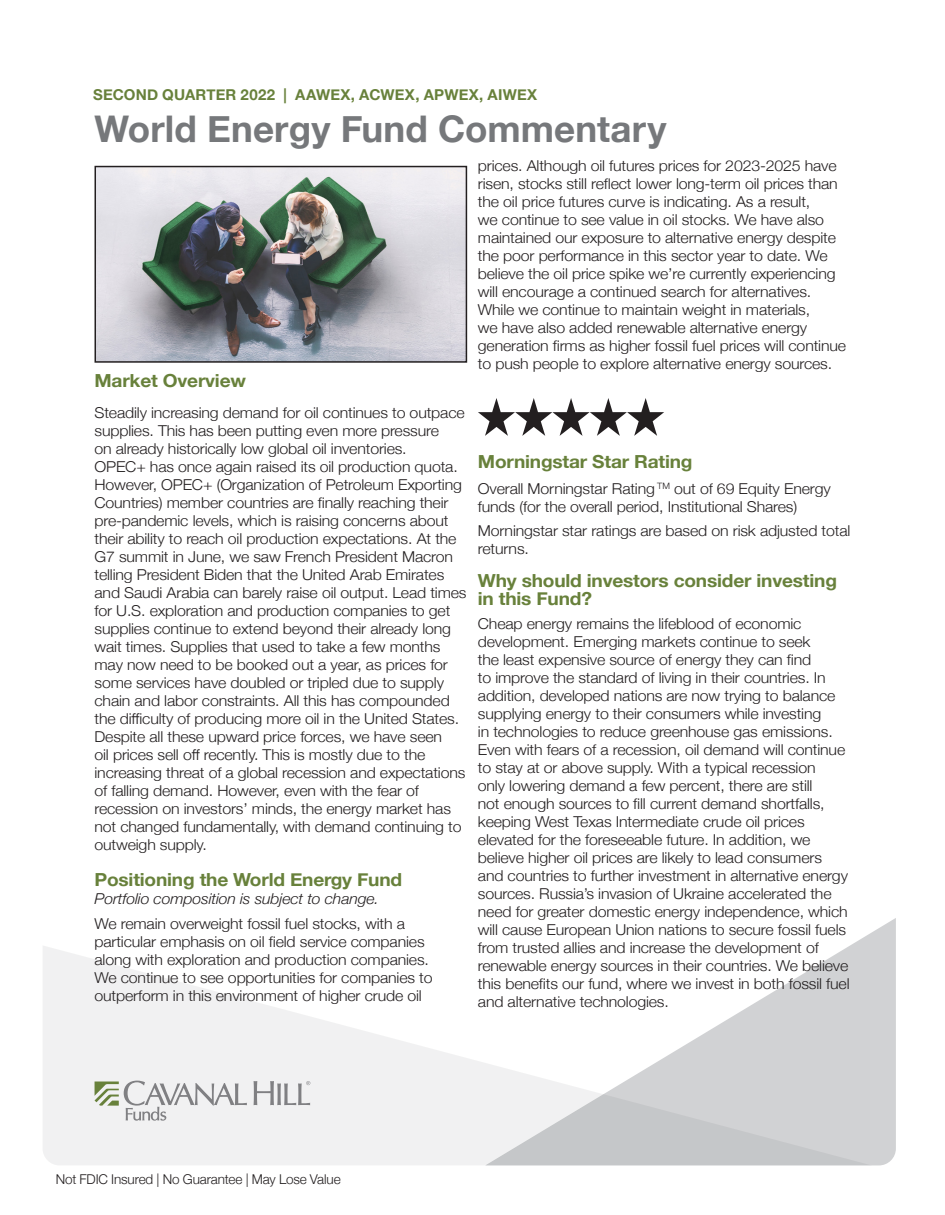
<style>
.page{position:relative;width:945px;height:1215px;background:#fff}
.page>*{position:absolute;margin:0;border:0;box-sizing:border-box;transform-origin:0 0}
.Main_Headline{font:700 36.75px "Helvetica Neue";letter-spacing:.005em;color:#76787b}
.Body_Copy{font:700 18px/18px "Helvetica Neue";letter-spacing:-.01em;color:#68813b;scale:1.06 1}
.Body_Copy-2{font:300 15px/18px "Helvetica Neue";letter-spacing:-.01em;color:#231f20;scale:1.06 1}
.Product_Tag__Optiona{font:700 15px "Helvetica Neue";letter-spacing:.01em;color:#68813b}
.Body_Copy-3{font:italic 300 15px "Helvetica Neue";letter-spacing:-.01em;color:#231f20;scale:1.06 1}
.t1{font:300 13.5px "Helvetica Neue";letter-spacing:-.01em;color:#231f20}
</style>
<div class="page">
<svg style="left:43px;top:946px;width:442px;height:219px;fill:#f1f1f2"></svg>
<svg style="left:485px;top:918px;width:411px;height:247px"></svg>
<svg style="left:95px;top:1081px;width:215px;height:40px"></svg>
<svg style="left:478px;top:398px;width:186px;height:38px"></svg>
<img style="left:98px;top:169px;width:366px;height:191px">
<div style="left:95px;top:166px;width:372px;height:197px;border:2px solid #231f20"></div>
<p class="Product_Tag__Optiona" style="left:93px;top:83px;width:446px">SECOND QUARTER 2022 | AAWEX, ACWEX, APWEX, AIWEX</p>
<p class="Main_Headline" style="left:95px;top:100px;width:573px">World Energy Fund Commentary</p>
<p class="Body_Copy" style="left:95px;top:372px;width:144px">Market Overview</p>
<p class="Body_Copy-2" style="left:95px;top:403px;width:353px">Steadily increasing demand for oil continues to outpace supplies. This has been putting even more pressure<br>on already historically low global oil inventories.<br>OPEC+ has once again raised its oil production quota.<br>However, OPEC+ (Organization of Petroleum Exporting Countries) member countries are finally reaching their pre-pandemic levels, which is raising concerns about their ability to reach oil production expectations. At the G7 summit in June, we saw French President Macron telling President Biden that the United Arab Emirates and Saudi Arabia can barely raise oil output. Lead times for U.S. exploration and production companies to get supplies continue to extend beyond their already long wait times. Supplies that used to take a few months may now need to be booked out a year, as prices for some services have doubled or tripled due to supply chain and labor constraints. All this has compounded the difficulty of producing more oil in the United States.<br>Despite all these upward price forces, we have seen<br>oil prices sell off recently. This is mostly due to the increasing threat of a global recession and expectations of falling demand. However, even with the fear of recession on investors’ minds, the energy market has not changed fundamentally, with demand continuing to outweigh supply.</p>
<p class="Body_Copy" style="left:95px;top:871px;width:292px">Positioning the World Energy Fund</p>
<p class="Body_Copy-3" style="left:95px;top:886px;width:270px">Portfolio composition is subject to change.</p>
<p class="Body_Copy-2" style="left:95px;top:914px;width:320px">We remain overweight fossil fuel stocks, with a particular emphasis on oil field service companies along with exploration and production companies.<br>We continue to see opportunities for companies to outperform in this environment of higher crude oil</p>
<p class="Body_Copy-2" style="left:478px;top:155px;width:349px">prices. Although oil futures prices for 2023-2025 have risen, stocks still reflect lower long-term oil prices than the oil price futures curve is indicating. As a result,<br>we continue to see value in oil stocks. We have also maintained our exposure to alternative energy despite the poor performance in this sector year to date. We believe the oil price spike we’re currently experiencing will encourage a continued search for alternatives.<br>While we continue to maintain weight in materials,<br>we have also added renewable alternative energy generation firms as higher fossil fuel prices will continue to push people to explore alternative energy sources.</p>
<p class="Body_Copy" style="left:478px;top:454px;width:204px">Morningstar Star Rating</p>
<p class="Body_Copy-2" style="left:478px;top:479px;width:334px">Overall Morningstar Rating <sup>TM</sup> out of 69 Equity Energy funds (for the overall period, Institutional Shares)</p>
<p class="Body_Copy-2" style="left:478px;top:521px;width:353px">Morningstar star ratings are based on risk adjusted total returns.</p>
<p class="Body_Copy" style="left:478px;top:572px;width:340px">Why should investors consider investing in this Fund?</p>
<p class="Body_Copy-2" style="left:478px;top:614px;width:352px">Cheap energy remains the lifeblood of economic development. Emerging markets continue to seek<br>the least expensive source of energy they can find<br>to improve the standard of living in their countries. In addition, developed nations are now trying to balance supplying energy to their consumers while investing<br>in technologies to reduce greenhouse gas emissions.<br>Even with fears of a recession, oil demand will continue to stay at or above supply. With a typical recession<br>only lowering demand a few percent, there are still<br>not enough sources to fill current demand shortfalls, keeping West Texas Intermediate crude oil prices elevated for the foreseeable future. In addition, we believe higher oil prices are likely to lead consumers and countries to further investment in alternative energy sources. Russia’s invasion of Ukraine accelerated the need for greater domestic energy independence, which will cause European Union nations to secure fossil fuels from trusted allies and increase the development of renewable energy sources in their countries. We believe this benefits our fund, where we invest in both fossil fuel and alternative technologies.</p>
<p class="t1" style="left:56px;top:1168px;width:286px">Not FDIC Insured | No Guarantee | May Lose Value</p>
</div>
